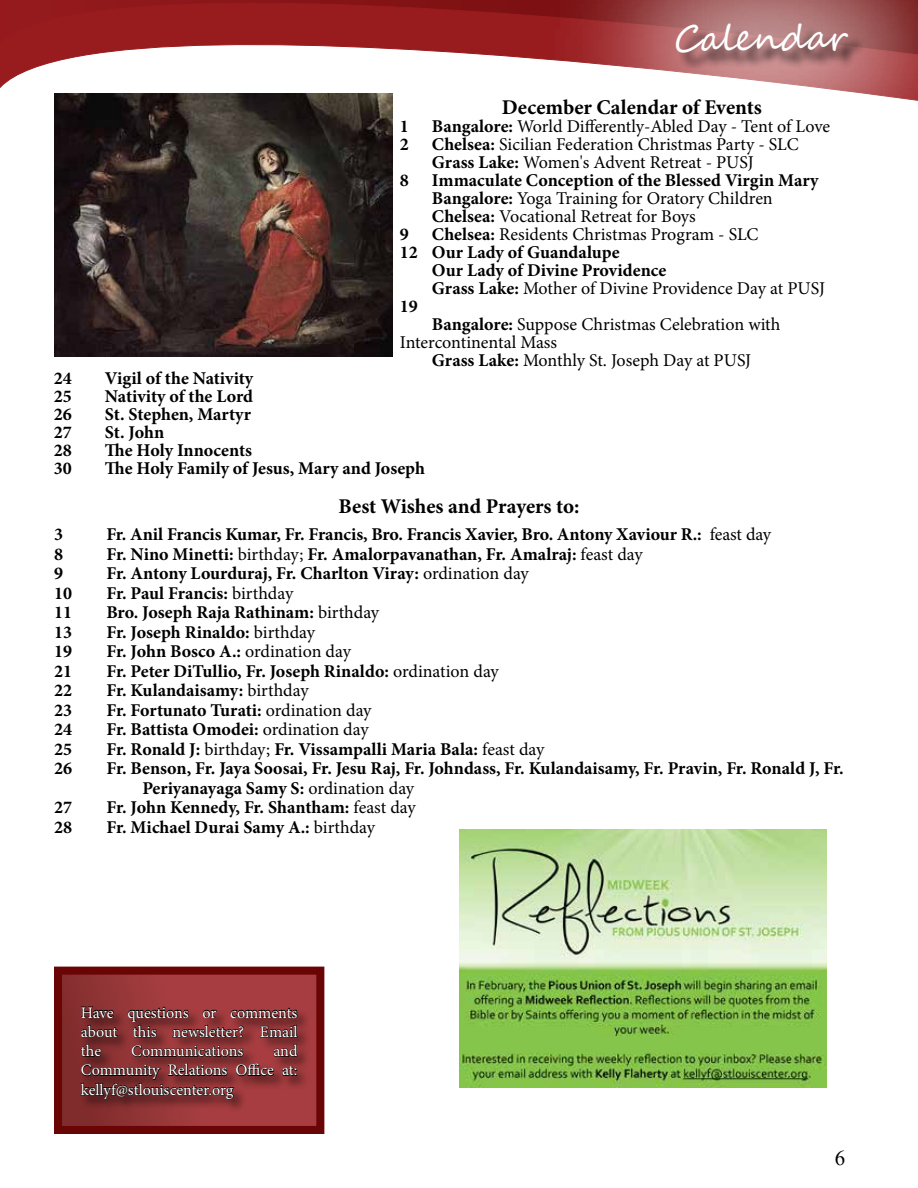
<style>
.page{position:relative;width:918px;height:1188px;background:#fff}
.page>*{position:absolute;margin:0;border:0;box-sizing:border-box;transform-origin:0 0}
.t1{font:36px "Segoe Script";color:#fff}
.t2{font:700 21px "Minion Pro";letter-spacing:-.005em;color:#000}
.t3{font:21px "Times New Roman";color:#000}
.t4{font:700 18px/18px "Minion Pro";color:#000}
.t5{font:18px/18px "Minion Pro";letter-spacing:-.005em;color:#000}
.t6{font:16.05px/19.4px "Minion Pro";color:#fff;text-align:justify}
.s1{font-weight:700}
.s2{font-weight:400}
</style>
<div class="page">
<svg style="left:0;top:0;width:535px;height:88px"></svg>
<div style="left:535px;top:0;width:383px;height:215px;background:#fff;opacity:.75"></div>
<div style="left:679px;top:26px;width:188px;height:46px;background:#000;opacity:.75"></div>
<div style="left:58px;top:971px;width:262px;height:159px;background:linear-gradient(to right,#8a3132,#b14145)"></div>
<div style="left:80px;top:1005px;width:231px;height:108px;background:#000;opacity:.75"></div>
<svg style="left:80px;top:1006px;width:218px;height:94px"></svg>
<div style="left:54px;top:967px;width:270px;height:167px;border:8px solid #6a0506"></div>
<img style="left:459px;top:830px;width:368px;height:258px">
<img style="left:54px;top:94px;width:338px;height:262px">
<h1 class="t1" style="left:674px;top:9px;width:175px">Calendar</h1>
<p class="t2" style="left:502px;top:93px;width:262px">December Calendar of Events</p>
<p class="t4" style="left:400px;top:117px;width:10px">1</p>
<p class="t5" style="left:432px;top:118px;width:400px"><span class="s1">Bangalore:</span> World Differently-Abled Day - Tent of Love</p>
<p class="t4" style="left:400px;top:135px;width:10px">2</p>
<p class="t5" style="left:432px;top:136px;width:368px"><span class="s1">Chelsea:</span> Sicilian Federation Christmas Party - SLC<br><span class="s1">Grass Lake:</span> Women's Advent Retreat - PUSJ</p>
<p class="t4" style="left:400px;top:171px;width:10px">8</p>
<p class="t4" style="left:432px;top:171px;width:388px">Immaculate Conception of the Blessed Virgin Mary<br>Bangalore: <span class="s2">Yoga Training for Oratory Children<br></span>Chelsea: <span class="s2">Vocational Retreat for Boys</span></p>
<p class="t4" style="left:400px;top:225px;width:10px">9</p>
<p class="t5" style="left:432px;top:226px;width:328px"><span class="s1">Chelsea:</span> Residents Christmas Program - SLC</p>
<p class="t4" style="left:400px;top:243px;width:221px">12 Our Lady of Guandalupe</p>
<p class="t4" style="left:432px;top:261px;width:236px">Our Lady of Divine Providence</p>
<p class="t5" style="left:432px;top:280px;width:394px"><span class="s1">Grass Lake:</span> Mother of Divine Providence Day at PUSJ</p>
<p class="t4" style="left:400px;top:297px;width:19px">19</p>
<p class="t5" style="left:432px;top:316px;width:350px"><span class="s1">Bangalore:</span> Suppose Christmas Celebration with</p>
<p class="t5" style="left:400px;top:334px;width:159px">Intercontinental Mass</p>
<p class="t5" style="left:432px;top:352px;width:321px"><span class="s1">Grass Lake:</span> Monthly St. Joseph Day at PUSJ</p>
<p class="t4" style="left:54px;top:369px;width:19px">24</p>
<p class="t4" style="left:105px;top:369px;width:150px">Vigil of the Nativity</p>
<p class="t4" style="left:54px;top:387px;width:19px">25</p>
<p class="t4" style="left:105px;top:387px;width:150px">Nativity of the Lord</p>
<p class="t4" style="left:54px;top:405px;width:19px">26</p>
<p class="t4" style="left:105px;top:405px;width:147px">St. Stephen, Martyr</p>
<p class="t4" style="left:54px;top:423px;width:19px">27</p>
<p class="t4" style="left:105px;top:423px;width:61px">St. John</p>
<p class="t4" style="left:54px;top:441px;width:19px">28</p>
<p class="t4" style="left:105px;top:441px;width:149px">The Holy Innocents</p>
<p class="t4" style="left:54px;top:459px;width:19px">30</p>
<p class="t4" style="left:105px;top:459px;width:322px">The Holy Family of Jesus, Mary and Joseph</p>
<p class="t2" style="left:339px;top:492px;width:242px">Best Wishes and Prayers to:</p>
<p class="t4" style="left:54px;top:525px;width:10px">3</p>
<p class="t4" style="left:107px;top:525px;width:666px">Fr. Anil Francis Kumar, Fr. Francis, Bro. Francis Xavier, Bro. Antony Xaviour R.: <span class="s2">feast day</span></p>
<p class="t4" style="left:54px;top:545px;width:10px">8</p>
<p class="t4" style="left:107px;top:545px;width:538px">Fr. Nino Minetti: <span class="s2">birthday;</span> Fr. Amalorpavanathan, Fr. Amalraj: <span class="s2">feast day</span></p>
<p class="t4" style="left:54px;top:564px;width:10px">9</p>
<p class="t4" style="left:107px;top:564px;width:424px">Fr. Antony Lourduraj, Fr. Charlton Viray: <span class="s2">ordination day</span></p>
<p class="t4" style="left:54px;top:584px;width:19px">10</p>
<p class="t4" style="left:107px;top:584px;width:188px">Fr. Paul Francis: <span class="s2">birthday</span></p>
<p class="t4" style="left:54px;top:603px;width:19px">11</p>
<p class="t4" style="left:107px;top:603px;width:274px">Bro. Joseph Raja Rathinam: <span class="s2">birthday</span></p>
<p class="t4" style="left:54px;top:623px;width:19px">13</p>
<p class="t4" style="left:107px;top:623px;width:210px">Fr. Joseph Rinaldo: <span class="s2">birthday</span></p>
<p class="t4" style="left:54px;top:642px;width:19px">19</p>
<p class="t4" style="left:107px;top:642px;width:246px">Fr. John Bosco A.: <span class="s2">ordination day</span></p>
<p class="t4" style="left:54px;top:662px;width:19px">21</p>
<p class="t4" style="left:107px;top:662px;width:394px">Fr. Peter DiTullio, Fr. Joseph Rinaldo: <span class="s2">ordination day</span></p>
<p class="t4" style="left:54px;top:681px;width:19px">22</p>
<p class="t4" style="left:107px;top:681px;width:204px">Fr. Kulandaisamy: <span class="s2">birthday</span></p>
<p class="t4" style="left:54px;top:701px;width:19px">23</p>
<p class="t4" style="left:107px;top:701px;width:267px">Fr. Fortunato Turati: <span class="s2">ordination day</span></p>
<p class="t4" style="left:54px;top:720px;width:19px">24</p>
<p class="t4" style="left:107px;top:720px;width:264px">Fr. Battista Omodei: <span class="s2">ordination day</span></p>
<p class="t4" style="left:54px;top:740px;width:19px">25</p>
<p class="t4" style="left:107px;top:740px;width:439px">Fr. Ronald J: <span class="s2">birthday;</span> Fr. Vissampalli Maria Bala: <span class="s2">feast day</span></p>
<p class="t4" style="left:54px;top:759px;width:19px">26</p>
<p class="t4" style="left:143px;top:758px;width:703px;line-height:19.5px;text-indent:-36px">Fr. Benson, Fr. Jaya Soosai, Fr. Jesu Raj, Fr. Johndass, Fr. Kulandaisamy, Fr. Pravin, Fr. Ronald J, Fr.<br>Periyanayaga Samy S: <span class="s2">ordination day</span></p>
<p class="t4" style="left:54px;top:798px;width:19px">27</p>
<p class="t4" style="left:107px;top:798px;width:311px">Fr. John Kennedy, Fr. Shantham: <span class="s2">feast day</span></p>
<p class="t4" style="left:54px;top:818px;width:19px">28</p>
<p class="t4" style="left:107px;top:818px;width:270px">Fr. Michael Durai Samy A.: <span class="s2">birthday</span></p>
<p class="t6" style="left:81px;top:1003px;width:218px">Have questions or comments about this newsletter? Email the</p>
<p class="t6" style="left:81px;top:1041px;width:218px;text-indent:193px">and Community Relations Office at: kellyf@stlouiscenter.org</p>
<p class="t6" style="left:131px;top:1041px;width:114px">Communications</p>
<p class="t3" style="left:835px;top:1143px;width:12px">6</p>
</div>
